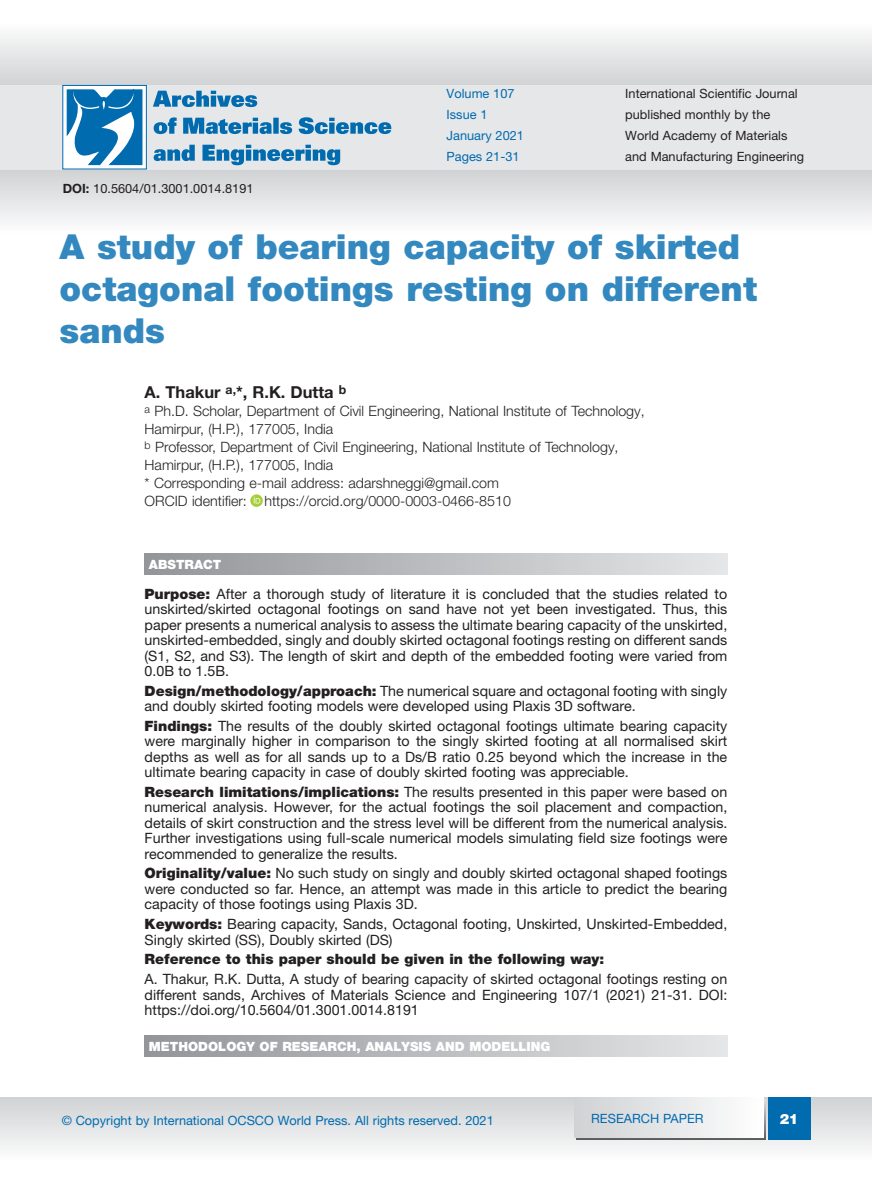
<style>
.page{position:relative;width:872px;height:1191px;background:#fff}
.page>*{position:absolute;margin:0;border:0;box-sizing:border-box;transform-origin:0 0}
.tytuł_artykułu{font:900 34.5px/42px "Helvetica Neue LT Pro";color:#3389bf}
.autorzy{font:700 16.5px "Helvetica Neue LT Pro";color:#231f20}
.tekst_abstraktu{font:14.25px/15.5px "Helvetica Neue LT Pro";color:#231f20;text-align:justify}
.uczelnia{font:300 14.25px/18px "Helvetica Neue LT Pro";color:#231f20}
.tekst_abstraktu-2{font:900 14.25px "Helvetica Neue LT Pro";color:#231f20}
.t1{font:900 14.25px "Helvetica Neue LT Pro";color:#fff}
.t2{font:12.75px/21px "Helvetica Neue LT Pro";color:#231f20}
.t3{font:12.75px/21px "Helvetica Neue LT Pro";color:#006baf}
.t4{font:900 12.75px "Helvetica Neue LT Pro";color:#fff}
.s1{font-weight:700}
.s2{font-weight:900}
</style>
<div class="page">
<svg style="left:0;top:35px;width:872px;height:50px"></svg>
<svg style="left:0;top:1097px;width:872px;height:52px"></svg>
<div style="left:767px;top:1097px;width:43px;height:43px;background:#006baf"></div>
<div style="left:0;top:85px;width:872px;height:85px;background:#e6e7e9"></div>
<svg style="left:0;top:170px;width:872px;height:51px"></svg>
<svg style="left:154px;top:145px;width:186px;height:20px"></svg>
<svg style="left:154px;top:117px;width:237px;height:17px"></svg>
<svg style="left:153px;top:91px;width:104px;height:16px"></svg>
<div style="left:62px;top:85px;width:85px;height:84px;background:#fff;border:1px solid #006baf"></div>
<svg style="left:66px;top:89px;width:77px;height:77px"></svg>
<div style="left:576px;top:1099px;width:189px;height:41px;background:linear-gradient(to right,#d0d2d4,#fefeff)"></div>
<svg style="left:574px;top:1097px;width:189px;height:40px"></svg>
<div style="left:145px;top:553px;width:582px;height:22px;background:linear-gradient(to right,#939498,#e5e6e7)"></div>
<div style="left:145px;top:1035px;width:582px;height:21px;background:linear-gradient(to right,#939498,#e5e6e7)"></div>
<svg style="left:250px;top:494px;width:13px;height:13px"></svg>
<svg style="left:254px;top:496px;width:6px;height:7px"></svg>
<p class="t2" style="left:63px;top:177px;width:192px"><span class="s1">DOI:</span> 10.5604/01.3001.0014.8191</p>
<p class="t3" style="left:446px;top:83px;width:79px">Volume 107<br>Issue 1<br>January 2021<br>Pages 21-31</p>
<p class="t2" style="left:625px;top:83px;width:180px">International Scientific Journal published monthly by the<br>World Academy of Materials and Manufacturing Engineering</p>
<p class="tytuł_artykułu" style="left:60px;top:225px;width:699px">A study of bearing capacity of skirted octagonal footings resting on different sands</p>
<p class="autorzy" style="left:145px;top:382px;width:203px">A. Thakur <sup>a,</sup>*, R.K. Dutta <sup>b</sup></p>
<p class="uczelnia" style="left:145px;top:402px;width:501px"><sup>a</sup> Ph.D. Scholar, Department of Civil Engineering, National Institute of Technology,<br>Hamirpur, (H.P.), 177005, India</p>
<p class="uczelnia" style="left:145px;top:438px;width:475px"><sup>b</sup> Professor, Department of Civil Engineering, National Institute of Technology,<br>Hamirpur, (H.P.), 177005, India</p>
<p class="uczelnia" style="left:145px;top:474px;width:356px">* Corresponding e-mail address: adarshneggi@gmail.com</p>
<p class="uczelnia" style="left:145px;top:492px;width:368px">ORCID identifier: https://orcid.org/0000-0003-0466-8510</p>
<p class="t4" style="left:149px;top:556px;width:74px">ABSTRACT</p>
<p class="tekst_abstraktu" style="left:145px;top:585px;width:584px"><span class="s2">Purpose:</span> After a thorough study of literature it is concluded that the studies related to unskirted/skirted octagonal footings on sand have not yet been investigated. Thus, this paper presents a numerical analysis to assess the ultimate bearing capacity of the unskirted, unskirted-embedded, singly and doubly skirted octagonal footings resting on different sands (S1, S2, and S3). The length of skirt and depth of the embedded footing were varied from 0.0B to 1.5B.</p>
<p class="tekst_abstraktu" style="left:145px;top:682px;width:584px"><span class="s2">Design/methodology/approach:</span> The numerical square and octagonal footing with singly and doubly skirted footing models were developed using Plaxis 3D software.</p>
<p class="tekst_abstraktu" style="left:145px;top:717px;width:584px"><span class="s2">Findings:</span> The results of the doubly skirted octagonal footings ultimate bearing capacity were marginally higher in comparison to the singly skirted footing at all normalised skirt depths as well as for all sands up to a Ds/B ratio 0.25 beyond which the increase in the ultimate bearing capacity in case of doubly skirted footing was appreciable.</p>
<p class="tekst_abstraktu" style="left:145px;top:784px;width:584px"><span class="s2">Research limitations/implications:</span> The results presented in this paper were based on numerical analysis. However, for the actual footings the soil placement and compaction, details of skirt construction and the stress level will be different from the numerical analysis.<br>Further investigations using full-scale numerical models simulating field size footings were recommended to generalize the results.</p>
<p class="tekst_abstraktu" style="left:145px;top:865px;width:584px"><span class="s2">Originality/value:</span> No such study on singly and doubly skirted octagonal shaped footings were conducted so far. Hence, an attempt was made in this article to predict the bearing capacity of those footings using Plaxis 3D.</p>
<p class="tekst_abstraktu" style="left:145px;top:916px;width:584px"><span class="s2">Keywords:</span> Bearing capacity, Sands, Octagonal footing, Unskirted, Unskirted-Embedded,<br>Singly skirted (SS), Doubly skirted (DS)</p>
<p class="tekst_abstraktu-2" style="left:145px;top:950px;width:461px">Reference to this paper should be given in the following way:</p>
<p class="tekst_abstraktu" style="left:145px;top:970px;width:584px">A. Thakur, R.K. Dutta, A study of bearing capacity of skirted octagonal footings resting on different sands, Archives of Materials Science and Engineering 107/1 (2021) 21-31. DOI: https://doi.org/10.5604/01.3001.0014.8191</p>
<p class="t4" style="left:149px;top:1038px;width:403px">METHODOLOGY OF RESEARCH, ANALYSIS AND MODELLING</p>
<p class="t3" style="left:62px;top:1109px;width:433px">© Copyright by International OCSCO World Press. All rights reserved. 2021</p>
<p class="t3" style="left:591px;top:1107px;width:114px">RESEARCH PAPER</p>
<p class="t1" style="left:779px;top:1110px;width:20px">21</p>
</div>
